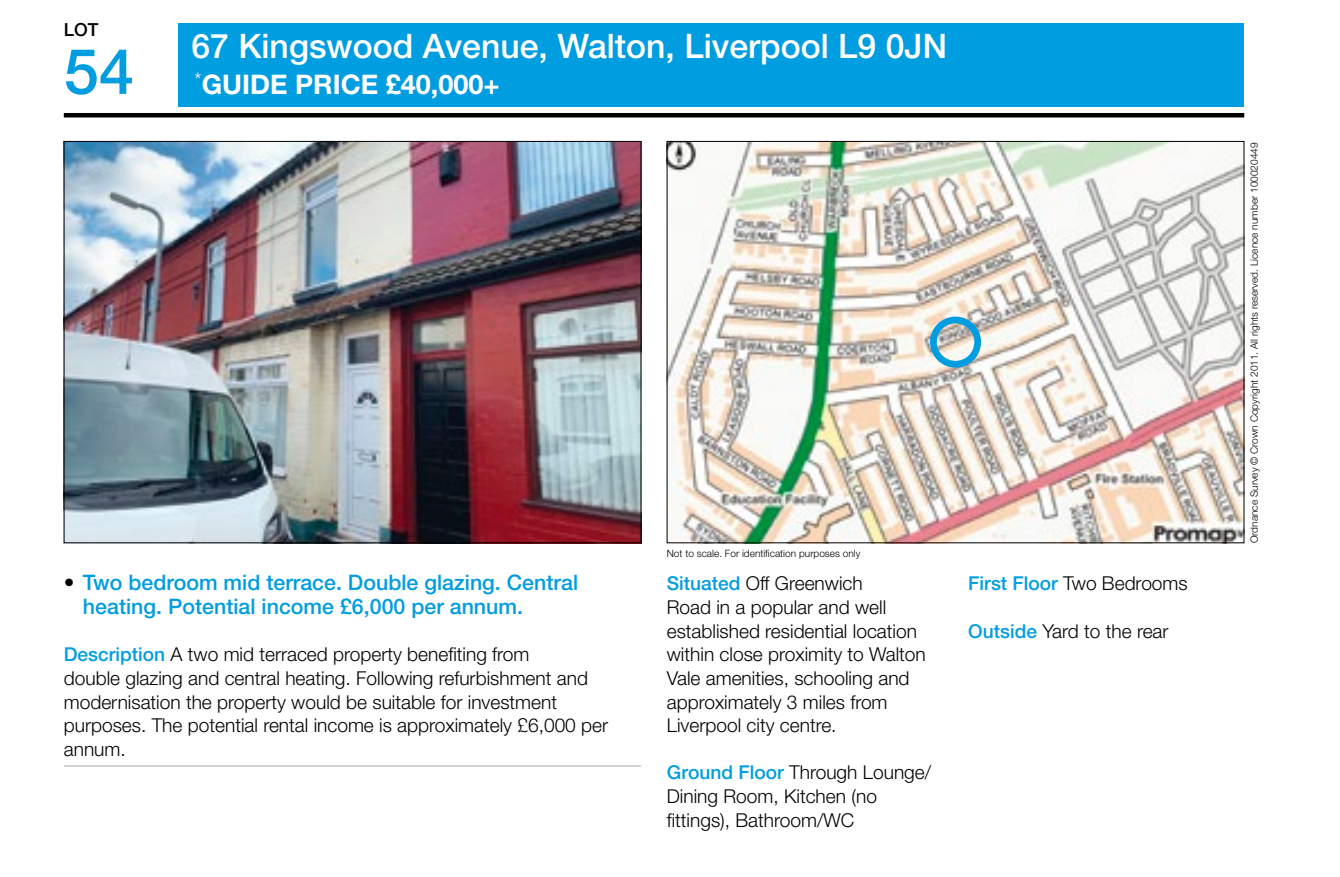
<style>
.page{position:relative;width:1340px;height:877px;background:#fff}
.page>*{position:absolute;margin:0;border:0;box-sizing:border-box;transform-origin:0 0}
.t1{font:500 63px "Helvetica Neue LT Std";color:#009de0}
.t2{font:500 33.75px "Helvetica Neue LT Std";color:#fff}
.t3{font:700 27px "Helvetica Neue LT Std";color:#fff}
.t4{font:500 21.38px/23.6px "Helvetica Neue LT Std";color:#009de0}
.t5{font:300 19.12px/23.6px "Helvetica Neue LT Std";color:#000}
.t6{font:500 18px "Helvetica Neue LT Std";color:#000}
.t7{font:300 10.12px "Helvetica Neue LT Std";color:#000}
.s1{color:#000}
.s2{font-weight:500;color:#009de0}
</style>
<div class="page">
<div style="left:179px;top:24px;width:1065px;height:83px;background:#009de0"></div>
<hr style="left:64px;top:113px;width:1180px;height:4px;background:#000">
<img style="left:66px;top:143px;width:573px;height:398px">
<img style="left:668px;top:143px;width:574px;height:398px">
<hr style="left:64px;top:765px;width:577px;height:1px;background:#b1b3b4">
<div style="left:930px;top:316px;width:51px;height:51px;border:7px solid #009de0;border-radius:50%"></div>
<p class="t6" style="left:64px;top:19px;width:36px">LOT</p>
<h1 class="t1" style="left:64px;top:34px;width:72px">54</h1>
<h2 class="t2" style="left:191px;top:26px;width:757px">67 Kingswood Avenue, Walton, Liverpool L9 0JN</h2>
<h3 class="t3" style="left:195px;top:67px;width:306px"><sup>*</sup>GUIDE PRICE £40,000+</h3>
<p class="t4" style="left:83px;top:570px;width:496px;text-indent:-19px"><span class="s1">•</span> Two bedroom mid terrace. Double glazing. Central heating. Potential income £6,000 per annum.</p>
<p class="t5" style="left:64px;top:642px;width:546px"><span class="s2">Description</span> A two mid terraced property benefiting from<br>double glazing and central heating. Following refurbishment and modernisation the property would be suitable for investment purposes. The potential rental income is approximately £6,000 per annum.</p>
<p class="t7" style="left:666px;top:546px;width:195px">Not to scale. For identification purposes only</p>
<p class="t5" style="left:667px;top:571px;width:260px"><span class="s2">Situated</span> Off Greenwich<br>Road in a popular and well established residential location within close proximity to Walton<br>Vale amenities, schooling and approximately 3 miles from<br>Liverpool city centre.</p>
<p class="t5" style="left:667px;top:760px;width:266px"><span class="s2">Ground Floor</span> Through Lounge/<br>Dining Room, Kitchen (no fittings), Bathroom/WC</p>
<p class="t5" style="left:968px;top:571px;width:221px"><span class="s2">First Floor</span> Two Bedrooms</p>
<p class="t5" style="left:968px;top:618px;width:202px"><span class="s2">Outside</span> Yard to the rear</p>
<p class="t7" style="left:1248px;top:543px;width:402px;rotate:-90deg">Ordnance Survey © Crown Copyright 2011. All rights reserved. Licence number 100020449</p>
</div>
